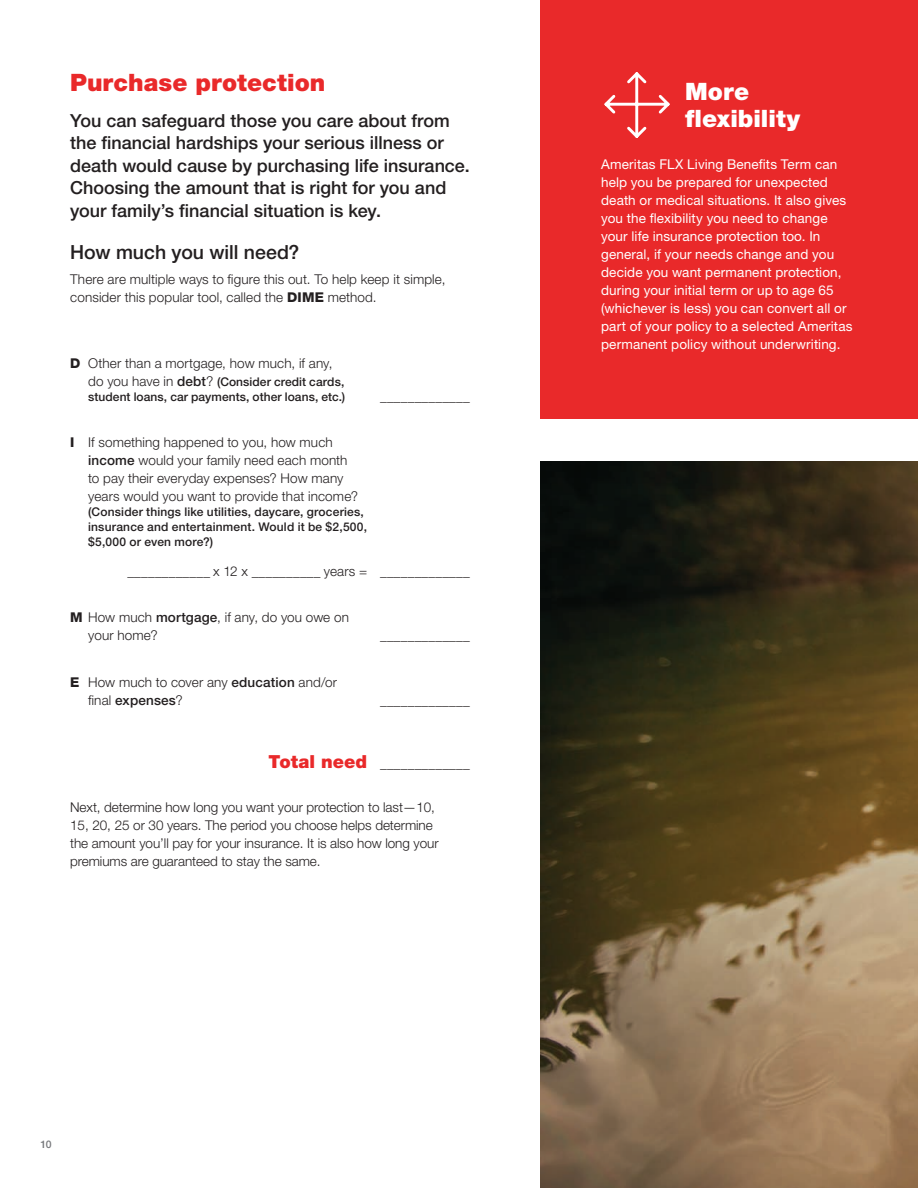
<style>
.page{position:relative;width:918px;height:1188px;background:#fff}
.page>*{position:absolute;margin:0;border:0;box-sizing:border-box;transform-origin:0 0}
.Section_Title{font:900 24px "Helvetica Neue LT Std";letter-spacing:.005em;color:#e9292a}
.Section_Title-2{font:900 24px/27px "Helvetica Neue LT Std";letter-spacing:.005em;color:#fff}
.subhead{font:500 19.5px "Helvetica Neue LT Std";color:#231f20}
.call_out{font:500 18px/22.5px "Helvetica Neue LT Std";color:#231f20}
.t1{font:900 18px "Helvetica Neue LT Std";color:#e9292a}
.Body_copy_9{font:300 13.5px/18px "Helvetica Neue LT Std";color:#231f20}
.Body_copy_9-2{font:13.5px/18px "Helvetica Neue LT Std";letter-spacing:.01em;color:#fff}
.t2{font:500 12px/15px "Helvetica Neue LT Std";letter-spacing:.015em;color:#231f20}
.t3{font:500 10.5px "Helvetica Neue LT Std";color:#76787b}
.s1{font-weight:800}
.s2{font-weight:300;font-size:13.5px}
.s3{font-size:13.5px}
.s4{font-weight:500}
</style>
<div class="page">
<div style="left:540px;top:0;width:378px;height:418px;background:#e9292a"></div>
<svg style="left:604px;top:72px;width:66px;height:66px"></svg>
<img style="left:540px;top:462px;width:378px;height:726px">
<p class="Section_Title" style="left:70px;top:68px;width:257px">Purchase protection</p>
<p class="call_out" style="left:70px;top:109px;width:401px">You can safeguard those you care about from the financial hardships your serious illness or death would cause by purchasing life insurance.<br>Choosing the amount that is right for you and your family’s financial situation is key.</p>
<p class="subhead" style="left:70px;top:241px;width:231px">How much you will need?</p>
<p class="Body_copy_9" style="left:70px;top:270px;width:377px">There are multiple ways to figure this out. To help keep it simple, consider this popular tool, called the <span class="s1">DIME</span> method.</p>
<p class="Body_copy_9" style="left:70px;top:353px;width:264px"><span class="s1">D</span> Other than a mortgage, how much, if any,</p>
<p class="t2" style="left:88px;top:374px;width:259px"><span class="s2">do you have in</span> <span class="s3">debt</span><span class="s2">?</span> (Consider credit cards, student loans, car payments, other loans, etc.)</p>
<p class="Body_copy_9" style="left:380px;top:386px;width:91px">_____________</p>
<p class="Body_copy_9" style="left:88px;top:433px;width:271px;text-indent:-18px"><span class="s1">I</span> If something happened to you, how much <span class="s4">income</span> would your family need each month to pay their everyday expenses? How many years would you want to provide that income?</p>
<p class="t2" style="left:88px;top:504px;width:280px">(Consider things like utilities, daycare, groceries, insurance and entertainment. Would it be $2,500, $5,000 or even more?)</p>
<p class="Body_copy_9" style="left:127px;top:562px;width:241px">____________ x 12 x __________ years =</p>
<p class="Body_copy_9" style="left:380px;top:562px;width:91px">_____________</p>
<p class="Body_copy_9" style="left:88px;top:608px;width:262px;text-indent:-18px"><span class="s1">M</span> How much <span class="s4">mortgage</span>, if any, do you owe on your home?</p>
<p class="Body_copy_9" style="left:380px;top:626px;width:91px">_____________</p>
<p class="Body_copy_9" style="left:88px;top:673px;width:250px;text-indent:-18px"><span class="s1">E</span> How much to cover any <span class="s4">education</span> and/or final <span class="s4">expenses</span>?</p>
<p class="Body_copy_9" style="left:380px;top:691px;width:91px">_____________</p>
<p class="t1" style="left:268px;top:751px;width:100px">Total need</p>
<p class="Body_copy_9" style="left:380px;top:754px;width:91px">_____________</p>
<p class="Body_copy_9" style="left:70px;top:798px;width:370px">Next, determine how long you want your protection to last—10, 15, 20, 25 or 30 years. The period you choose helps determine the amount you’ll pay for your insurance. It is also how long your premiums are guaranteed to stay the same.</p>
<p class="t3" style="left:40px;top:1138px;width:13px">10</p>
<p class="Section_Title-2" style="left:685px;top:78px;width:116px">More flexibility</p>
<p class="Body_copy_9-2" style="left:601px;top:155px;width:253px">Ameritas FLX Living Benefits Term can help you be prepared for unexpected death or medical situations. It also gives you the flexibility you need to change your life insurance protection too. In general, if your needs change and you decide you want permanent protection, during your initial term or up to age 65 (whichever is less) you can convert all or part of your policy to a selected Ameritas permanent policy without underwriting.</p>
</div>
